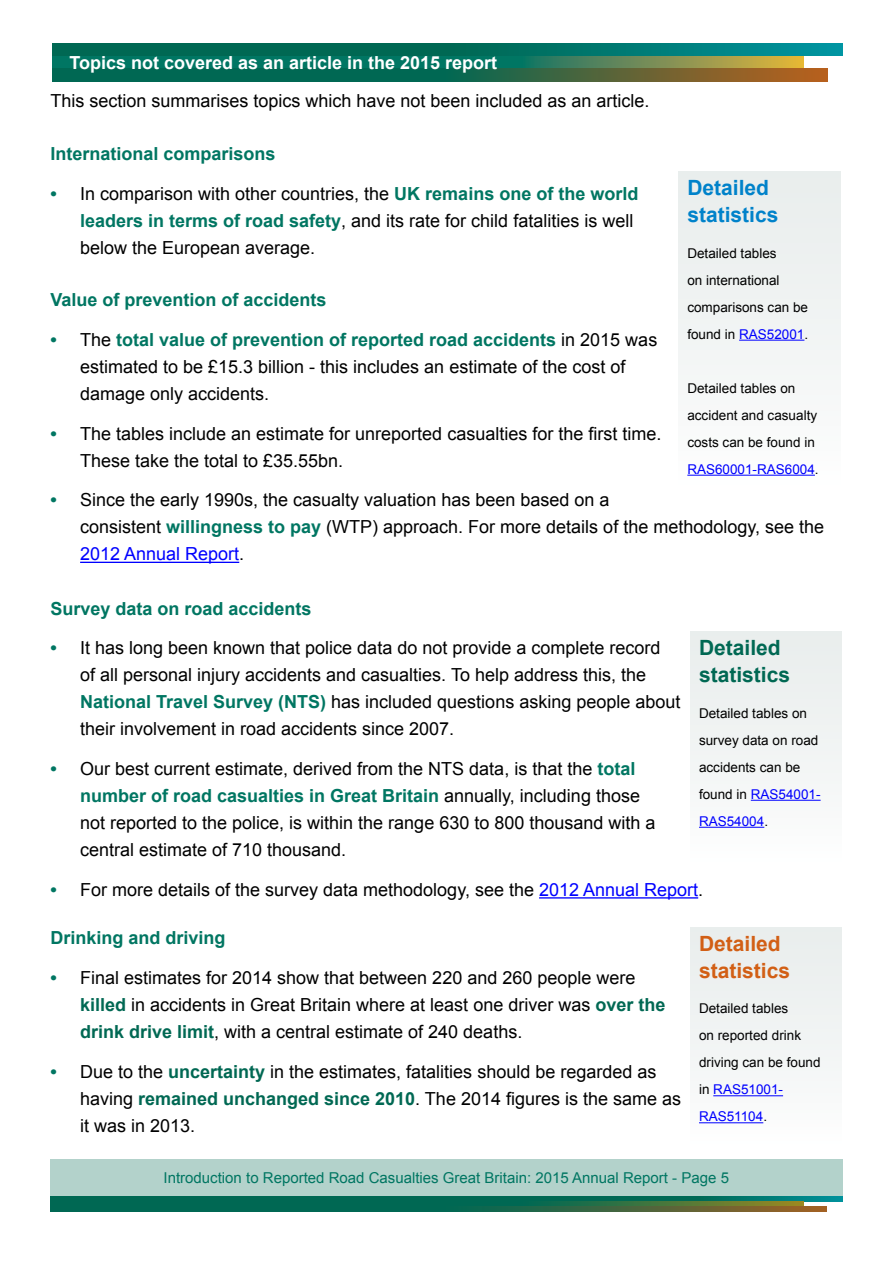
<style>
.page{position:relative;width:893px;height:1263px;background:#fff}
.page>*{position:absolute;margin:0;border:0;box-sizing:border-box;transform-origin:0 0}
.t1{font:700 21px/27px "Arial";color:#d25f15}
.t2{font:700 21px/27px "Arial";color:#006853}
.t3{font:700 21px/27px "Arial";color:#0082ca}
.t4{font:18px/27px "Arial";color:#000}
.bold_intro_text{font:700 18px "Arial";color:#007662}
.t5{font:700 18px "Arial";color:#fff}
.spacing_3{font:700 18px "Arial";color:#007662}
.t6{font:15px "Arial";color:#007662}
.Contents{font:13.5px/27px "Arial";color:#000}
.s1{font-weight:700;color:#007662}
.s2{color:#00f}
.s3{font-weight:700;color:#006853}
</style>
<div class="page">
<div style="left:50px;top:1160px;width:792px;height:36px;background:#b3d2cb"></div>
<svg style="left:50px;top:1196px;width:792px;height:5px;background:#006b59"></svg>
<svg style="left:50px;top:1201px;width:753px;height:5px;background:#1b6d4a"></svg>
<svg style="left:50px;top:1206px;width:777px;height:6px;background:#256647"></svg>
<hr style="left:80px;top:562px;width:159px;height:1px;background:#00f">
<hr style="left:539px;top:897px;width:159px;height:1px;background:#00f">
<svg style="left:52px;top:56px;width:752px;height:13px;background:#2f7e5b"></svg>
<svg style="left:52px;top:43px;width:791px;height:13px;background:#007265"></svg>
<svg style="left:52px;top:69px;width:775px;height:12px;background:#306544"></svg>
<div style="left:690px;top:927px;width:152px;height:219px;background:#f1f4f4"></div>
<hr style="left:713px;top:1095px;width:70px;height:1px;background:#00f">
<hr style="left:699px;top:1122px;width:64px;height:1px;background:#00f">
<div style="left:690px;top:631px;width:152px;height:233px;background:#f1f4f4"></div>
<hr style="left:751px;top:800px;width:70px;height:1px;background:#00f">
<hr style="left:699px;top:827px;width:65px;height:1px;background:#00f">
<div style="left:679px;top:171px;width:162px;height:317px;background:#f1f4f4"></div>
<hr style="left:739px;top:340px;width:65px;height:1px;background:#00f">
<hr style="left:687px;top:475px;width:128px;height:1px;background:#00f">
<p class="t5" style="left:69px;top:51px;width:429px">Topics not covered as an article in the 2015 report</p>
<p class="t4" style="left:50px;top:88px;width:601px">This section summarises topics which have not been included as an article.</p>
<p class="spacing_3" style="left:50px;top:142px;width:227px">International comparisons</p>
<p class="t4" style="left:80px;top:180px;width:560px;text-indent:-30px"><span class="s1">•</span> In comparison with other countries, the <span class="s1">UK remains one of the world leaders in terms of road safety</span>, and its rate for child fatalities is well below the European average.</p>
<p class="bold_intro_text" style="left:50px;top:288px;width:278px">Value of prevention of accidents</p>
<p class="t4" style="left:80px;top:326px;width:579px;text-indent:-30px"><span class="s1">•</span> The <span class="s1">total value of prevention of reported road accidents</span> in 2015 was estimated to be £15.3 billion - this includes an estimate of the cost of damage only accidents.</p>
<p class="t4" style="left:80px;top:420px;width:583px;text-indent:-30px"><span class="s1">•</span> The tables include an estimate for unreported casualties for the first time.<br>These take the total to £35.55bn.</p>
<p class="t4" style="left:80px;top:487px;width:745px;text-indent:-30px"><span class="s1">•</span> Since the early 1990s, the casualty valuation has been based on a<br>consistent <span class="s1">willingness to pay</span> (WTP) approach. For more details of the methodology, see the<br><span class="s2">2012 Annual Report</span>.</p>
<p class="bold_intro_text" style="left:50px;top:596px;width:263px">Survey data on road accidents</p>
<p class="t4" style="left:80px;top:635px;width:602px;text-indent:-30px"><span class="s1">•</span> It has long been known that police data do not provide a complete record<br>of all personal injury accidents and casualties. To help address this, the <span class="s1">National Travel Survey (NTS)</span> has included questions asking people about their involvement in road accidents since 2007.</p>
<p class="t4" style="left:80px;top:756px;width:577px;text-indent:-30px"><span class="s1">•</span> Our best current estimate, derived from the NTS data, is that the <span class="s1">total number of road casualties in Great Britain</span> annually, including those not reported to the police, is within the range 630 to 800 thousand with a central estimate of 710 thousand.</p>
<p class="t4" style="left:50px;top:876px;width:654px"><span class="s1">•</span> For more details of the survey data methodology, see the <span class="s2">2012 Annual Report</span>.</p>
<p class="bold_intro_text" style="left:50px;top:926px;width:177px">Drinking and driving</p>
<p class="t4" style="left:80px;top:964px;width:587px;text-indent:-30px"><span class="s1">•</span> Final estimates for 2014 show that between 220 and 260 people were <span class="s3">killed</span> in accidents in Great Britain where at least one driver was <span class="s3">over the drink drive limit</span>, with a central estimate of 240 deaths.</p>
<p class="t4" style="left:80px;top:1058px;width:602px;text-indent:-30px"><span class="s1">•</span> Due to the <span class="s3">uncertainty</span> in the estimates, fatalities should be regarded as having <span class="s3">remained unchanged since 2010</span>. The 2014 figures is the same as it was in 2013.</p>
<p class="t3" style="left:687px;top:175px;width:93px">Detailed statistics</p>
<p class="Contents" style="left:687px;top:240px;width:122px">Detailed tables<br>on international comparisons can be found in <span class="s2">RAS52001</span>.</p>
<p class="Contents" style="left:687px;top:375px;width:133px">Detailed tables on accident and casualty costs can be found in<br><span class="s2">RAS60001-RAS6004</span>.</p>
<p class="t2" style="left:699px;top:635px;width:93px">Detailed statistics</p>
<p class="Contents" style="left:699px;top:700px;width:123px">Detailed tables on survey data on road accidents can be found in <span class="s2">RAS54001-<br>RAS54004</span>.</p>
<p class="t1" style="left:699px;top:930px;width:93px">Detailed statistics</p>
<p class="Contents" style="left:699px;top:995px;width:123px">Detailed tables<br>on reported drink driving can be found in <span class="s2">RAS51001-<br>RAS51104</span>.</p>
<p class="t6" style="left:164px;top:1168px;width:567px">Introduction to Reported Road Casualties Great Britain: 2015 Annual Report - Page 5</p>
</div>
